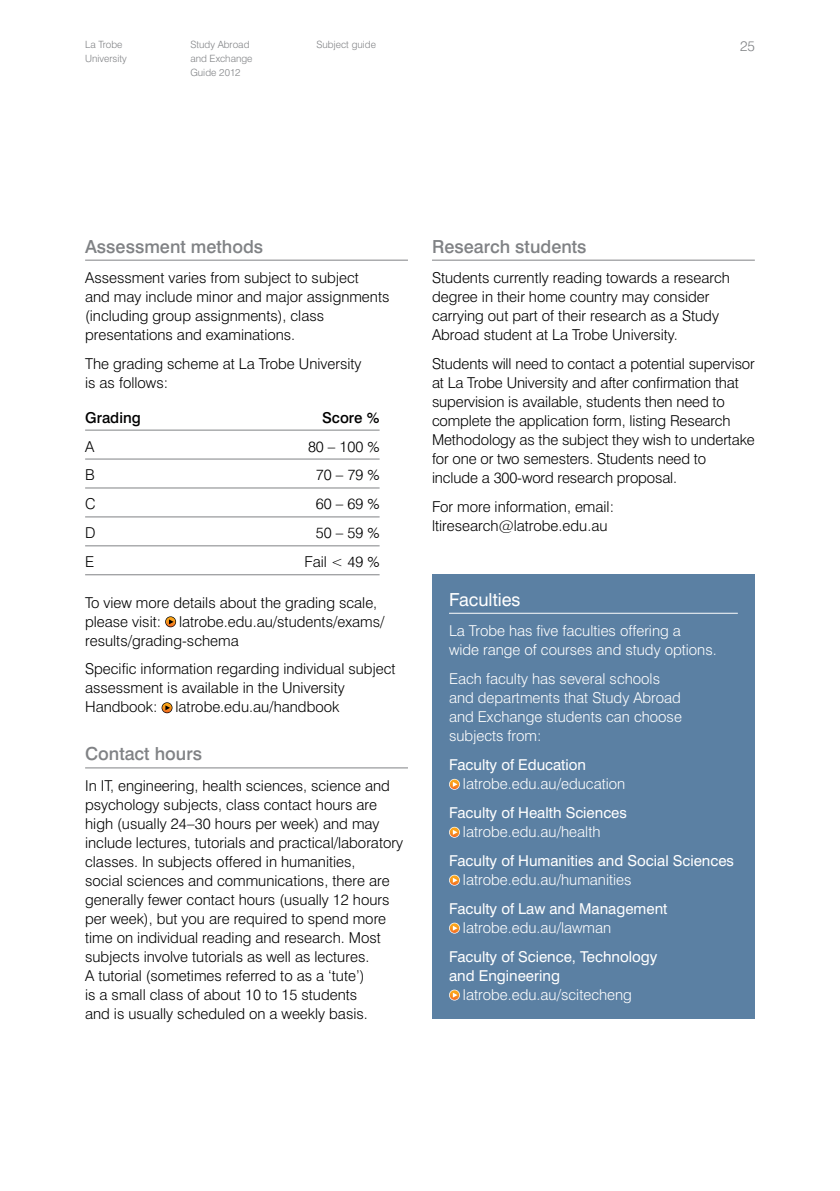
<style>
.page{position:relative;width:840px;height:1191px;background:#fff}
.page>*{position:absolute;margin:0;border:0;box-sizing:border-box;transform-origin:0 0}
.t1{font:500 18px "Swiss 721 BT";color:#808285}
.t2{font:18px "Swiss 721 BT";color:#fff}
.t3{font:300 15px/19px "Swiss 721 BT";color:#000}
.t4{font:300 15px/19px "Swiss 721 BT";color:#fff}
.t5{font:15px/19px "Swiss 721 BT";color:#fff}
.t6{font:500 15px "Swiss 721 BT";color:#000}
.t7{font:300 14px "Swiss 721 BT";color:#808285}
.t8{font:300 10px/14px "Swiss 721 BT";color:#808285}
</style>
<div class="page">
<hr style="left:85px;top:260px;width:323px;height:1px;background:#808285">
<hr style="left:85px;top:430px;width:294px;height:1px;background:#808285">
<hr style="left:85px;top:458px;width:294px;height:1px;background:#808285">
<hr style="left:85px;top:487px;width:294px;height:1px;background:#808285">
<hr style="left:85px;top:516px;width:294px;height:1px;background:#808285">
<hr style="left:85px;top:545px;width:294px;height:1px;background:#808285">
<hr style="left:85px;top:574px;width:294px;height:1px;background:#808285">
<hr style="left:85px;top:767px;width:323px;height:1px;background:#808285">
<svg style="left:165px;top:616px;width:11px;height:11px"></svg>
<svg style="left:166px;top:617px;width:9px;height:9px"></svg>
<svg style="left:161px;top:702px;width:11px;height:11px"></svg>
<svg style="left:162px;top:703px;width:10px;height:9px"></svg>
<hr style="left:432px;top:260px;width:322px;height:1px;background:#808285">
<div style="left:432px;top:574px;width:322px;height:444px;background:#5b80a3"></div>
<hr style="left:449px;top:613px;width:288px;height:1px;background:#fff">
<svg style="left:449px;top:779px;width:10px;height:10px"></svg>
<svg style="left:449px;top:827px;width:10px;height:10px"></svg>
<svg style="left:449px;top:875px;width:10px;height:10px"></svg>
<svg style="left:449px;top:923px;width:10px;height:10px"></svg>
<svg style="left:449px;top:990px;width:10px;height:9px"></svg>
<p class="t8" style="left:85px;top:37px;width:43px">La Trobe<br>University</p>
<p class="t8" style="left:190px;top:37px;width:61px">Study Abroad</p>
<p class="t7" style="left:739px;top:37px;width:16px">25</p>
<p class="t8" style="left:316px;top:37px;width:61px">Subject guide</p>
<p class="t8" style="left:190px;top:51px;width:64px">and Exchange<br>Guide 2012</p>
<p class="t1" style="left:85px;top:235px;width:179px">Assessment methods</p>
<p class="t3" style="left:85px;top:268px;width:306px">Assessment varies from subject to subject<br>and may include minor and major assignments (including group assignments), class presentations and examinations.</p>
<p class="t3" style="left:85px;top:354px;width:278px">The grading scheme at La Trobe University is as follows:</p>
<p class="t6" style="left:85px;top:408px;width:57px">Grading</p>
<p class="t6" style="left:322px;top:408px;width:59px">Score %</p>
<p class="t3" style="left:85px;top:436px;width:11px">A</p>
<p class="t3" style="left:308px;top:436px;width:73px">80 – 100 %</p>
<p class="t3" style="left:85px;top:465px;width:11px">B</p>
<p class="t3" style="left:316px;top:465px;width:65px">70 – 79 %</p>
<p class="t3" style="left:85px;top:494px;width:12px">C</p>
<p class="t3" style="left:316px;top:494px;width:65px">60 – 69 %</p>
<p class="t3" style="left:85px;top:523px;width:12px">D</p>
<p class="t3" style="left:316px;top:523px;width:65px">50 – 59 %</p>
<p class="t3" style="left:85px;top:552px;width:11px">E</p>
<p class="t3" style="left:304px;top:552px;width:76px">Fail &lt; 49 %</p>
<p class="t3" style="left:85px;top:592px;width:300px">To view more details about the grading scale, please visit: latrobe.edu.au/students/exams/ results/grading-schema</p>
<p class="t3" style="left:85px;top:659px;width:312px">Specific information regarding individual subject assessment is available in the University<br>Handbook: latrobe.edu.au/handbook</p>
<p class="t1" style="left:85px;top:743px;width:118px">Contact hours</p>
<p class="t3" style="left:85px;top:776px;width:319px">In IT, engineering, health sciences, science and psychology subjects, class contact hours are high (usually 24–30 hours per week) and may include lectures, tutorials and practical/laboratory classes. In subjects offered in humanities,<br>social sciences and communications, there are generally fewer contact hours (usually 12 hours per week), but you are required to spend more time on individual reading and research. Most subjects involve tutorials as well as lectures.<br>A tutorial (sometimes referred to as a ‘tute’)<br>is a small class of about 10 to 15 students<br>and is usually scheduled on a weekly basis.</p>
<p class="t1" style="left:432px;top:235px;width:156px">Research students</p>
<p class="t3" style="left:432px;top:268px;width:299px">Students currently reading towards a research degree in their home country may consider carrying out part of their research as a Study Abroad student at La Trobe University.</p>
<p class="t3" style="left:432px;top:354px;width:324px">Students will need to contact a potential supervisor at La Trobe University and after confirmation that supervision is available, students then need to complete the application form, listing Research Methodology as the subject they wish to undertake for one or two semesters. Students need to include a 300-word research proposal.</p>
<p class="t3" style="left:432px;top:497px;width:183px">For more information, email: ltiresearch@latrobe.edu.au</p>
<p class="t2" style="left:449px;top:588px;width:73px">Faculties</p>
<p class="t4" style="left:449px;top:621px;width:269px">La Trobe has five faculties offering a<br>wide range of courses and study options.</p>
<p class="t4" style="left:449px;top:669px;width:234px">Each faculty has several schools and departments that Study Abroad and Exchange students can choose subjects from:</p>
<p class="t5" style="left:449px;top:755px;width:138px">Faculty of Education</p>
<p class="t4" style="left:462px;top:774px;width:164px">latrobe.edu.au/education</p>
<p class="t5" style="left:449px;top:803px;width:179px">Faculty of Health Sciences</p>
<p class="t4" style="left:462px;top:822px;width:139px">latrobe.edu.au/health</p>
<p class="t5" style="left:449px;top:851px;width:286px">Faculty of Humanities and Social Sciences</p>
<p class="t4" style="left:462px;top:870px;width:170px">latrobe.edu.au/humanities</p>
<p class="t5" style="left:449px;top:899px;width:220px">Faculty of Law and Management</p>
<p class="t4" style="left:462px;top:918px;width:150px">latrobe.edu.au/lawman</p>
<p class="t5" style="left:449px;top:946px;width:210px">Faculty of Science, Technology and Engineering</p>
<p class="t4" style="left:462px;top:984px;width:170px">latrobe.edu.au/scitecheng</p>
</div>
